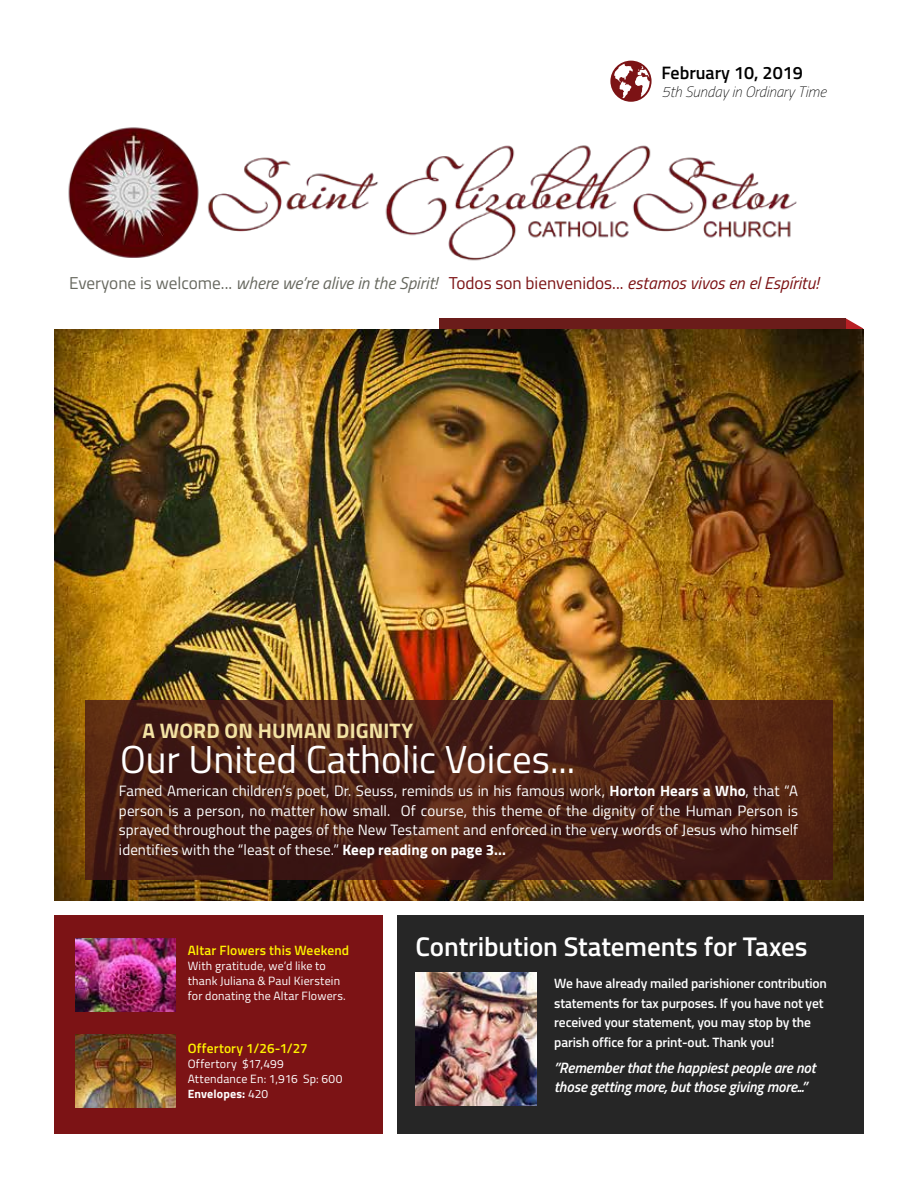
<style>
.page{position:relative;width:918px;height:1188px;background:#fff}
.page>*{position:absolute;margin:0;border:0;box-sizing:border-box;transform-origin:0 0}
.t1{font:39px "Titillium";color:#fff}
.t2{font:600 27px "Titillium";letter-spacing:-.005em;color:#fff}
.t3{font:700 21px "Titillium";letter-spacing:.005em;color:#f3e3a4}
.t4{font:600 18px "Titillium";color:#000}
.t5{font:italic 17.25px "Titillium";color:#686960}
.t6{font:15px/19.5px "Titillium";letter-spacing:.005em;color:#fff;text-align:justify}
.t7{font:italic 600 15px/19.5px "Titillium";letter-spacing:-.01em;color:#fff}
.t8{font:italic 100 15px "Titillium";color:#000}
.t9{font:600 13.5px/19.5px "Titillium";letter-spacing:-.01em;color:#fff}
.t10{font:600 13.5px "Titillium";letter-spacing:.01em;color:#fff200}
.t11{font:12px/15px "Titillium";letter-spacing:.015em;color:#fff}
.s1{font-style:normal}
.s2{font-style:normal;color:#7c1315}
.s3{color:#7c1315}
.s4{font-weight:700}
</style>
<div class="page">
<svg style="left:846px;top:318px;width:17px;height:11px"></svg>
<div style="left:398px;top:915px;width:466px;height:219px;background:#262626"></div>
<div style="left:439px;top:318px;width:407px;height:277px;background:#6b1c1a"></div>
<img style="left:54px;top:329px;width:809px;height:571px">
<svg style="left:610px;top:61px;width:42px;height:41px"></svg>
<img style="left:207px;top:145px;width:590px;height:116px">
<img style="left:68px;top:127px;width:131px;height:131px">
<div style="left:54px;top:915px;width:328px;height:219px;background:#7c1315"></div>
<img style="left:416px;top:972px;width:121px;height:133px">
<img style="left:76px;top:938px;width:99px;height:74px">
<svg style="left:85px;top:700px;width:747px;height:180px;background:#4b2115"></svg>
<img style="left:76px;top:1034px;width:99px;height:73px">
<p class="t4" style="left:661px;top:59px;width:143px">February 10, 2019</p>
<p class="t8" style="left:661px;top:81px;width:166px">5th Sunday in Ordinary Time</p>
<p class="t5" style="left:69px;top:270px;width:751px"><span class="s1">Everyone is welcome...</span> where we’re alive in the Spirit! <span class="s2">Todos son bienvenidos...</span> <span class="s3">estamos vivos en el Espíritu!</span></p>
<h3 class="t3" style="left:142px;top:714px;width:272px">A WORD ON HUMAN DIGNITY</h3>
<h1 class="t1" style="left:120px;top:731px;width:457px">Our United Catholic Voices...</h1>
<p class="t6" style="left:119px;top:781px;width:681px">Famed American children’s poet, Dr. Seuss, reminds us in his famous work, <span class="s4">Horton Hears a Who</span>, that “A person is a person, no matter how small. Of course, this theme of the dignity of the Human Person is sprayed throughout the pages of the New Testament and enforced in the very words of Jesus who himself identifies with the “least of these.” <span class="s4">Keep reading on page 3...</span></p>
<p class="t10" style="left:188px;top:940px;width:163px">Altar Flowers this Weekend</p>
<p class="t11" style="left:188px;top:958px;width:160px">With gratitude, we’d like to thank Juliana &amp; Paul Kierstein for donating the Altar Flowers.</p>
<p class="t10" style="left:188px;top:1039px;width:122px">Offertory 1/26-1/27</p>
<p class="t11" style="left:188px;top:1056px;width:156px">Offertory $17,499<br>Attendance En: 1,916 Sp: 600<br><span class="s4">Envelopes:</span> 420</p>
<h2 class="t2" style="left:416px;top:927px;width:394px">Contribution Statements for Taxes</h2>
<p class="t9" style="left:554px;top:973px;width:274px">We have already mailed parishioner contribution statements for tax purposes. If you have not yet received your statement, you may stop by the parish office for a print-out. Thank you!</p>
<p class="t7" style="left:554px;top:1057px;width:263px">”Remember that the happiest people are not those getting more, but those giving more...”</p>
</div>
